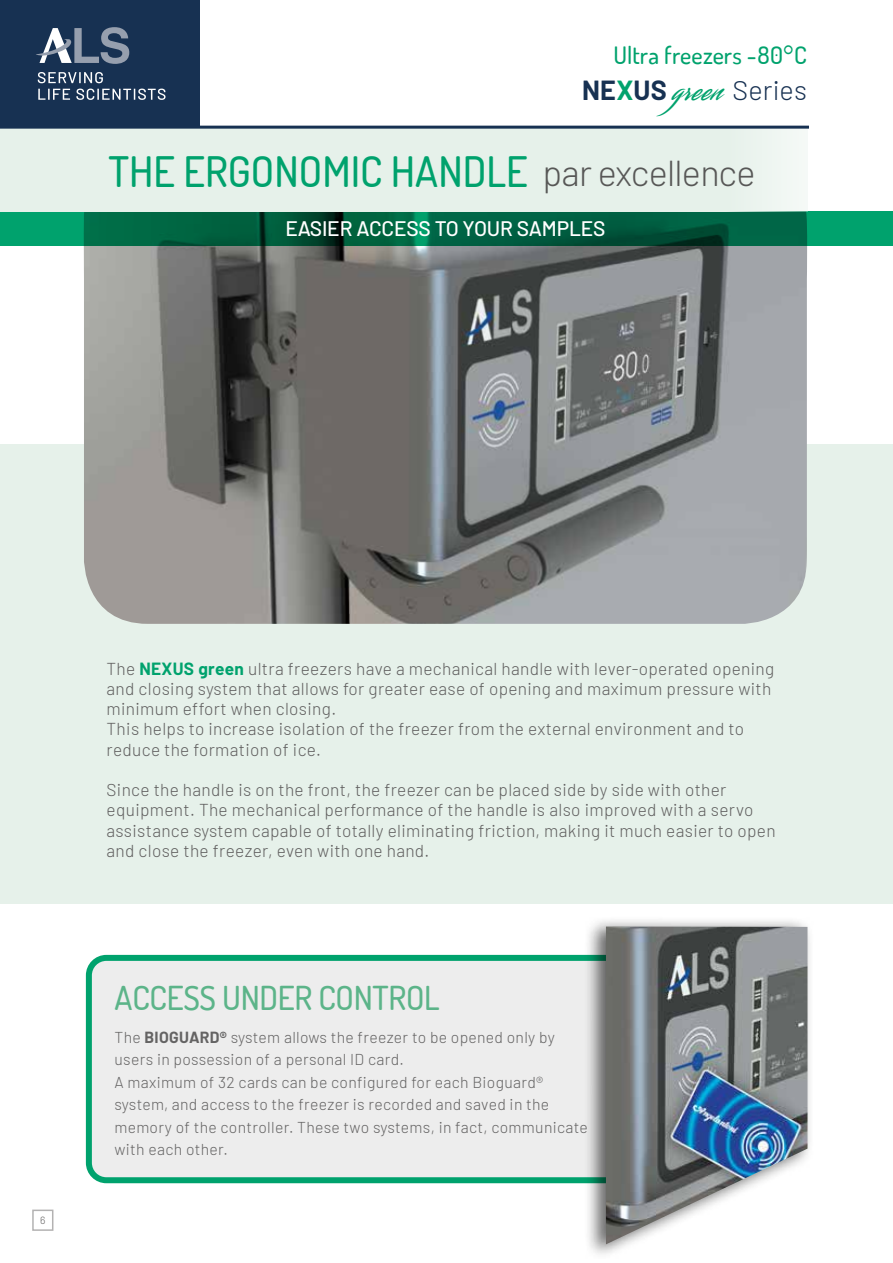
<style>
.page{position:relative;width:893px;height:1263px;background:#fff}
.page>*{position:absolute;margin:0;border:0;box-sizing:border-box;transform-origin:0 0}
.t1{font:500 42px "Dosis";color:#00a26d}
.t2{font:500 33px "Dosis";letter-spacing:-.01em;color:#5cb489}
.t3{font:300 27px "Barlow";letter-spacing:.005em;color:#173152}
.t4{font:500 24px "Dosis";letter-spacing:.005em;color:#00a26d}
.t5{font:500 21px "Barlow";letter-spacing:-.01em;color:#fff}
.t6{font:300 17.25px/20.2px "Barlow";letter-spacing:.02em;color:#5f5e5e}
.t7{font:300 15.75px/22.5px "Barlow";letter-spacing:.02em;color:#646363}
.t8{font:300 10.5px "Barlow";color:#5f5e5e}
.s1{font-weight:700}
.s2{font-weight:700;color:#00a26d}
.s3{font-family:"Streamster";font-weight:400;font-size:31.5px;color:#00a26d}
.s4{font-family:"Barlow";font-weight:300;font-size:36px;color:#575756}
</style>
<div class="page">
<div style="left:32px;top:1209px;width:21px;height:22px;border:2px solid #b3b2b2"></div>
<div style="left:0;top:444px;width:893px;height:459px;background:#e6f1ea"></div>
<img style="left:83px;top:245px;width:725px;height:379px">
<div style="left:0;top:0;width:200px;height:128px;background:#173152"></div>
<svg style="left:0;top:211px;width:893px;height:34px;background:#056e4c"></svg>
<svg style="left:36px;top:27px;width:93px;height:37px"></svg>
<svg style="left:38px;top:72px;width:65px;height:11px"></svg>
<svg style="left:38px;top:89px;width:32px;height:11px"></svg>
<svg style="left:76px;top:89px;width:90px;height:11px"></svg>
<div style="left:89px;top:958px;width:535px;height:222px;background:#ededed;border-radius:17px"></div>
<div style="left:86px;top:955px;width:541px;height:228px;border:6px solid #00a26d;border-radius:17px"></div>
<div style="left:584px;top:916px;width:230px;height:345px;background:#000;opacity:.6"></div>
<img style="left:606px;top:926px;width:201px;height:318px">
<div style="left:0;top:126px;width:808px;height:85px;background:#e6f1ea"></div>
<hr style="left:0;top:126px;width:809px;height:3px;background:#173152">
<h3 class="t4" style="left:613px;top:39px;width:195px">Ultra freezers -80°C</h3>
<h3 class="t3" style="left:582px;top:71px;width:226px"><span class="s1">NE</span><span class="s2">X</span><span class="s1">US</span> <span class="s3">green</span> Series</h3>
<h1 class="t1" style="left:108px;top:144px;width:649px">THE ERGONOMIC HANDLE <span class="s4">par excellence</span></h1>
<p class="t5" style="left:285px;top:213px;width:322px">EASIER ACCESS TO YOUR SAMPLES</p>
<p class="t8" style="left:40px;top:1212px;width:7px">6</p>
<p class="t6" style="left:107px;top:657px;width:669px">The <span class="s2">NEXUS green</span> ultra freezers have a mechanical handle with lever-operated opening and closing system that allows for greater ease of opening and maximum pressure with minimum effort when closing.<br>This helps to increase isolation of the freezer from the external environment and to reduce the formation of ice.</p>
<p class="t6" style="left:107px;top:778px;width:671px">Since the handle is on the front, the freezer can be placed side by side with other equipment. The mechanical performance of the handle is also improved with a servo assistance system capable of totally eliminating friction, making it much easier to open and close the freezer, even with one hand.</p>
<h2 class="t2" style="left:115px;top:976px;width:327px">ACCESS UNDER CONTROL</h2>
<p class="t7" style="left:115px;top:1025px;width:475px">The <span class="s1">BIOGUARD®</span> system allows the freezer to be opened only by users in possession of a personal ID card.<br>A maximum of 32 cards can be configured for each Bioguard® system, and access to the freezer is recorded and saved in the memory of the controller. These two systems, in fact, communicate with each other.</p>
</div>
